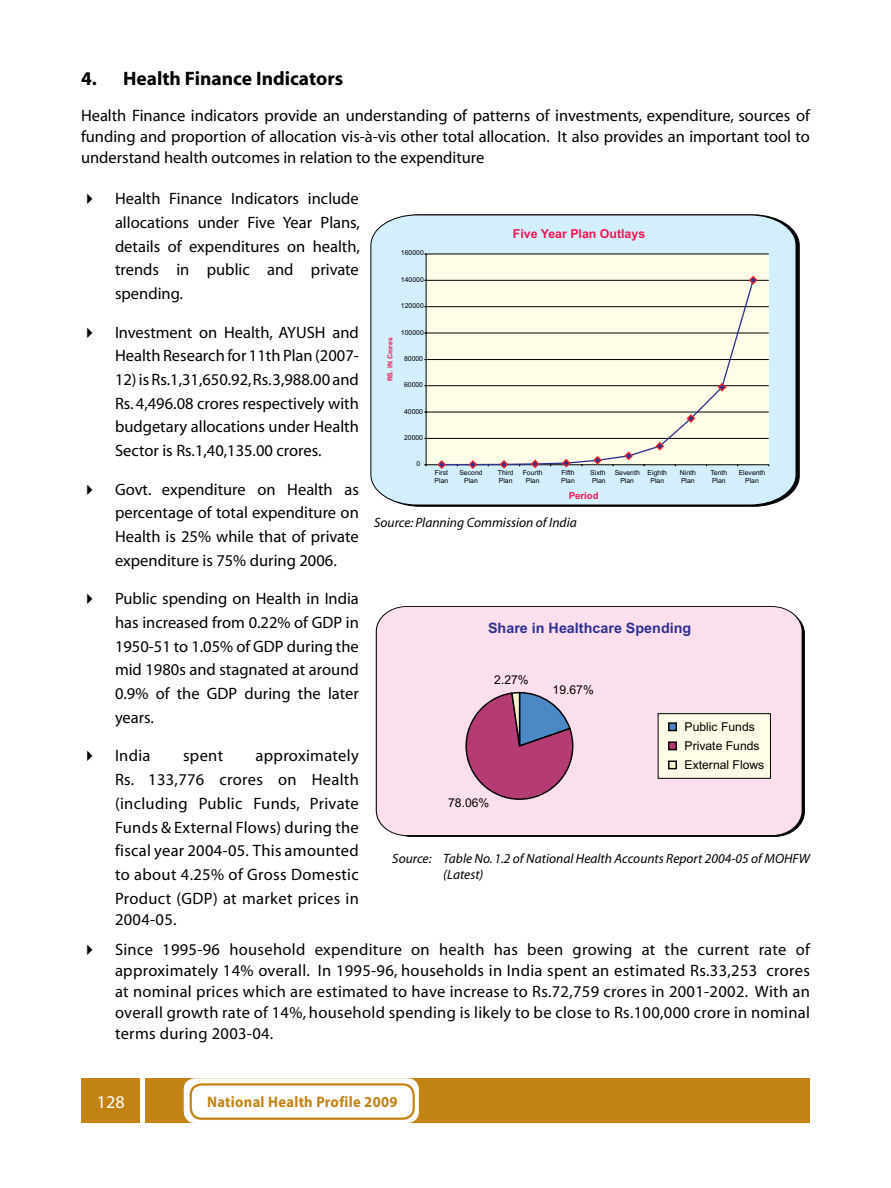
<style>
.page{position:relative;width:891px;height:1188px;background:#fff}
.page>*{position:absolute;margin:0;border:0;box-sizing:border-box;transform-origin:0 0}
.t1{font:700 19.5px "Myriad";color:#000}
.t2{font:18px "Myriad";color:#fff}
.t3{font:16.5px/23.7px "Myriad";color:#000;text-align:justify}
.t4{font:700 15.3px "Myriad";letter-spacing:.02em;color:#c38312;scale:.95 1}
.t5{font:700 14.4px "Arial";color:#2e3192}
.t6{font:italic 13.5px/16.2px "Myriad";color:#000}
.t7{font:700 12.3px "Arial";color:#ed1651}
.t8{font:12.15px/19px "Arial";color:#000}
.t9{font:700 9.6px "Arial";color:#ed1651}
.t10{font:6.9px/7.6px "Arial";color:#000}
.t11{font:700 6.9px "Arial";letter-spacing:-.01em;color:#ed1651}
</style>
<div class="page">
<div style="left:81px;top:1079px;width:728px;height:44px;background:#c38312"></div>
<div style="left:184px;top:1079px;width:234px;height:43px;background:#fff;border-radius:11px"></div>
<div style="left:184px;top:1079px;width:234px;height:44px;border:1px solid #fff;border-radius:11px"></div>
<div style="left:190px;top:1083px;width:225px;height:37px;border:2px solid #c38312;border-radius:11px"></div>
<hr style="left:141px;top:1079px;width:4px;height:44px;background:#fff">
<div style="left:371px;top:215px;width:425px;height:290px;background:#d4effc"></div>
<div style="left:426px;top:254px;width:343px;height:211px;background:#fffde8"></div>
<hr style="left:426px;top:438px;width:343px;height:1px;background:#000">
<hr style="left:426px;top:412px;width:343px;height:1px;background:#000">
<hr style="left:426px;top:385px;width:343px;height:1px;background:#000">
<hr style="left:426px;top:359px;width:343px;height:1px;background:#000">
<hr style="left:426px;top:333px;width:343px;height:1px;background:#000">
<hr style="left:426px;top:306px;width:343px;height:1px;background:#000">
<hr style="left:426px;top:280px;width:343px;height:1px;background:#000">
<hr style="left:426px;top:254px;width:343px;height:1px;background:#000">
<hr style="left:426px;top:254px;width:1px;height:211px;background:#000">
<hr style="left:426px;top:464px;width:343px;height:1px;background:#000">
<svg style="left:440px;top:279px;width:315px;height:187px"></svg>
<svg style="left:436px;top:459px;width:11px;height:11px"></svg>
<svg style="left:468px;top:459px;width:10px;height:11px"></svg>
<svg style="left:499px;top:459px;width:10px;height:11px"></svg>
<svg style="left:530px;top:459px;width:10px;height:10px"></svg>
<svg style="left:561px;top:458px;width:11px;height:10px"></svg>
<svg style="left:592px;top:455px;width:11px;height:11px"></svg>
<svg style="left:623px;top:451px;width:11px;height:10px"></svg>
<svg style="left:654px;top:441px;width:11px;height:10px"></svg>
<svg style="left:686px;top:413px;width:10px;height:11px"></svg>
<svg style="left:717px;top:382px;width:10px;height:11px"></svg>
<svg style="left:748px;top:275px;width:10px;height:10px"></svg>
<div style="left:376px;top:606px;width:426px;height:230px;background:#fcdfec"></div>
<svg style="left:465px;top:691px;width:109px;height:110px"></svg>
<div style="left:658px;top:713px;width:113px;height:66px;background:#fffde8;border:1px solid #000"></div>
<div style="left:668px;top:722px;width:9px;height:9px;background:#4c87c6;border:1px solid #000"></div>
<div style="left:668px;top:741px;width:9px;height:9px;background:#b53b75;border:1px solid #000"></div>
<div style="left:668px;top:761px;width:9px;height:8px;background:#faf2cc;border:1px solid #000"></div>
<p class="t1" style="left:81px;top:68px;width:264px">4. Health Finance Indicators</p>
<p class="t3" style="left:81px;top:105px;width:730px;line-height:21px">Health Finance indicators provide an understanding of patterns of investments, expenditure, sources of funding and proportion of allocation vis-à-vis other total allocation. It also provides an important tool to understand health outcomes in relation to the expenditure</p>
<p class="t3" style="left:115px;top:188px;width:247px;text-indent:-34px">✔ Health Finance Indicators include allocations under Five Year Plans, details of expenditures on health, trends in public and private spending.</p>
<p class="t3" style="left:81px;top:321px;width:279px;text-align:right">✔ Investment on Health, AYUSH and<br>Health Research for 11th Plan (2007-</p>
<p class="t3" style="left:115px;top:368px;width:245px">12) is Rs.1,31,650.92, Rs. 3,988.00 and Rs. 4,496.08 crores respectively with budgetary allocations under Health Sector is Rs.1,40,135.00 crores.</p>
<p class="t3" style="left:115px;top:478px;width:245px;text-indent:-34px">✔ Govt. expenditure on Health as percentage of total expenditure on Health is 25% while that of private expenditure is 75% during 2006.</p>
<p class="t3" style="left:115px;top:588px;width:245px;text-indent:-34px">✔ Public spending on Health in India has increased from 0.22% of GDP in 1950-51 to 1.05% of GDP during the mid 1980s and stagnated at around 0.9% of the GDP during the later years.</p>
<p class="t3" style="left:81px;top:745px;width:71px">✔ India</p>
<p class="t3" style="left:183px;top:745px;width:42px">spent</p>
<p class="t7" style="left:513px;top:225px;width:134px">Five Year Plan Outlays</p>
<p class="t10" style="left:401px;top:250px;width:24px">160000</p>
<p class="t10" style="left:401px;top:276px;width:24px">140000</p>
<p class="t10" style="left:401px;top:303px;width:24px">120000</p>
<p class="t10" style="left:401px;top:329px;width:24px">100000</p>
<p class="t11" style="left:386px;top:381px;width:46px;rotate:-90deg">RS. IN Crores</p>
<p class="t10" style="left:404px;top:355px;width:21px">80000</p>
<p class="t10" style="left:404px;top:382px;width:21px">60000</p>
<p class="t10" style="left:404px;top:408px;width:21px">40000</p>
<p class="t10" style="left:404px;top:434px;width:21px">20000</p>
<p class="t10" style="left:417px;top:461px;width:5px">0</p>
<p class="t10" style="left:435px;top:470px;width:15px">First<br>Plan</p>
<p class="t10" style="left:459px;top:470px;width:25px;text-align:center">Second<br>Plan</p>
<p class="t10" style="left:498px;top:470px;width:17px">Third<br>Plan</p>
<p class="t10" style="left:523px;top:470px;width:21px;text-align:center">Fourth<br>Plan</p>
<p class="t10" style="left:561px;top:470px;width:15px">Fifth<br>Plan</p>
<p class="t10" style="left:590px;top:470px;width:17px">Sixth<br>Plan</p>
<p class="t10" style="left:615px;top:470px;width:27px;text-align:center">Seventh<br>Plan</p>
<p class="t10" style="left:648px;top:470px;width:21px;text-align:center">Eighth<br>Plan</p>
<p class="t10" style="left:680px;top:470px;width:18px">Ninth<br>Plan</p>
<p class="t10" style="left:711px;top:470px;width:18px">Tenth<br>Plan</p>
<p class="t10" style="left:739px;top:470px;width:28px;text-align:center">Eleventh<br>Plan</p>
<p class="t9" style="left:569px;top:489px;width:31px">Period</p>
<p class="t6" style="left:374px;top:515px;width:204px">Source: Planning Commission of India</p>
<p class="t5" style="left:488px;top:618px;width:205px">Share in Healthcare Spending</p>
<p class="t8" style="left:494px;top:672px;width:36px">2.27%</p>
<p class="t8" style="left:553px;top:682px;width:43px">19.67%</p>
<p class="t8" style="left:685px;top:719px;width:81px">Public Funds<br>Private Funds<br>External Flows</p>
<p class="t3" style="left:115px;top:745px;width:245px;text-indent:141px">approximately Rs. 133,776 crores on Health (including Public Funds, Private Funds &amp; External Flows) during the fiscal year 2004-05. This amounted to about 4.25% of Gross Domestic Product (GDP) at market prices in</p>
<p class="t3" style="left:115px;top:908px;width:63px">2004-05.</p>
<p class="t8" style="left:448px;top:794px;width:43px">78.06%</p>
<p class="t6" style="left:443px;top:851px;width:368px;text-indent:-51px">Source: Table No. 1.2 of National Health Accounts Report 2004-05 of MOHFW (Latest)</p>
<p class="t3" style="left:115px;top:940px;width:696px;line-height:21px;text-indent:-34px">✔ Since 1995-96 household expenditure on health has been growing at the current rate of approximately 14% overall. In 1995-96, households in India spent an estimated Rs.33,253 crores at nominal prices which are estimated to have increase to Rs.72,759 crores in 2001-2002. With an overall growth rate of 14%, household spending is likely to be close to Rs.100,000 crore in nominal terms during 2003-04.</p>
<p class="t2" style="left:97px;top:1093px;width:29px">128</p>
<p class="t4" style="left:207px;top:1094px;width:202px">National Health Profile 2009</p>
</div>
